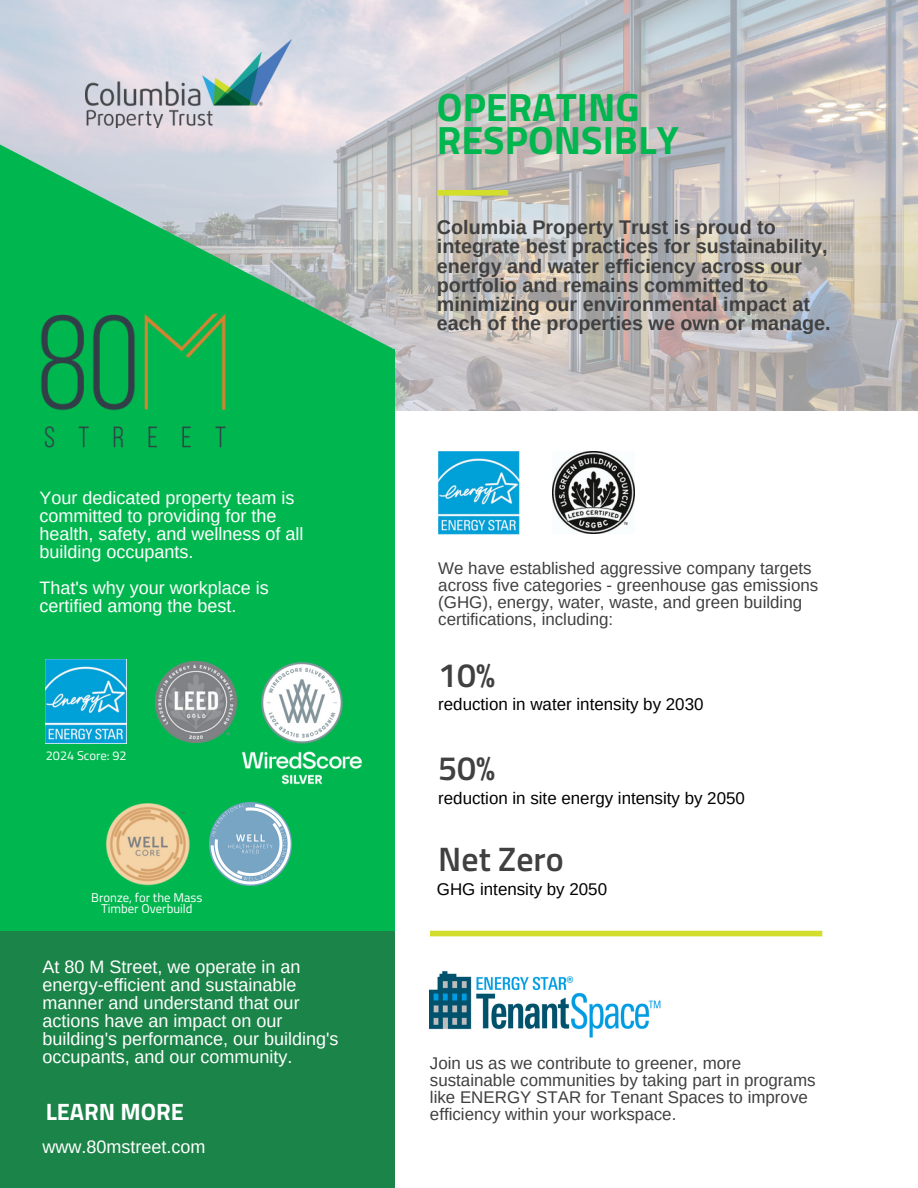
<style>
.page{position:relative;width:918px;height:1188px;background:#fff}
.page>*{position:absolute;margin:0;border:0;box-sizing:border-box;transform-origin:0 0}
.t1{font:700 39.45px/32.8px "Titillium Web";color:#00b74f}
.t2{font:600 33.9px "Titillium Web";color:#404040}
.t3{font:700 23.7px "Titillium Web";color:#fff}
.t4{font:700 19.8px/19px "Arimo";color:#404040}
.t5{font:18px/18px "Arimo";color:#fff}
.t6{font:16.95px/17px "Arimo";color:#404040}
.t7{font:16.95px "Arimo";color:#000}
.t8{font:12.75px/10.6px "Titillium Web";color:#fff;text-align:center}
</style>
<div class="page">
<img style="left:0;top:0;width:918px;height:411px">
<div style="left:0;top:349px;width:394px;height:839px;background:#00b74f"></div>
<svg style="left:0;top:84px;width:394px;height:265px;background:#88c4a6"></svg>
<div style="left:437px;top:190px;width:71px;height:6px;background:#d2de2b"></div>
<div style="left:430px;top:931px;width:392px;height:5px;background:#d2de2b"></div>
<div style="left:0;top:931px;width:394px;height:257px;background:#1b8448"></div>
<img style="left:430px;top:971px;width:231px;height:66px">
<img style="left:86px;top:40px;width:206px;height:88px">
<img style="left:552px;top:452px;width:82px;height:82px">
<img style="left:155px;top:662px;width:71px;height:81px">
<img style="left:45px;top:660px;width:81px;height:83px">
<img style="left:38px;top:276px;width:188px;height:172px">
<img style="left:226px;top:662px;width:137px;height:123px">
<img style="left:106px;top:803px;width:84px;height:83px">
<img style="left:438px;top:451px;width:81px;height:83px">
<img style="left:210px;top:803px;width:82px;height:82px">
<h5 class="t5" style="left:40px;top:488px;width:265px">Your dedicated property team is committed to providing for the health, safety, and wellness of all building occupants.</h5>
<p class="t5" style="left:40px;top:578px;width:231px">That's why your workplace is certified among the best.</p>
<p class="t8" style="left:46px;top:750px;width:82px">2024 Score: 92</p>
<p class="t8" style="left:91px;top:892px;width:112px">Bronze, for the Mass<br>Timber Overbuild</p>
<p class="t5" style="left:43px;top:958px;width:297px">At 80 M Street, we operate in an energy-efficient and sustainable manner and understand that our actions have an impact on our building's performance, our building's occupants, and our community.</p>
<p class="t3" style="left:46px;top:1093px;width:140px">LEARN MORE</p>
<p class="t5" style="left:43px;top:1138px;width:164px">www.80mstreet.com</p>
<h1 class="t1" style="left:437px;top:90px;width:243px">OPERATING<br>RESPONSIBLY</h1>
<p class="t4" style="left:437px;top:218px;width:395px">Columbia Property Trust is proud to integrate best practices for sustainability, energy and water efficiency across our portfolio and remains committed to minimizing our environmental impact at each of the properties we own or manage.</p>
<h4 class="t6" style="left:438px;top:560px;width:382px">We have established aggressive company targets across five categories - greenhouse gas emissions (GHG), energy, water, waste, and green building certifications, including:</h4>
<p class="t2" style="left:438px;top:649px;width:58px">10%</p>
<p class="t7" style="left:438px;top:695px;width:267px">reduction in water intensity by 2030</p>
<p class="t2" style="left:438px;top:741px;width:58px">50%</p>
<p class="t7" style="left:438px;top:789px;width:308px">reduction in site energy intensity by 2050</p>
<h5 class="t2" style="left:438px;top:833px;width:127px">Net Zero</h5>
<p class="t7" style="left:437px;top:880px;width:172px">GHG intensity by 2050</p>
<p class="t6" style="left:430px;top:1054px;width:387px">Join us as we contribute to greener, more sustainable communities by taking part in programs like ENERGY STAR for Tenant Spaces to improve efficiency within your workspace.</p>
</div>
